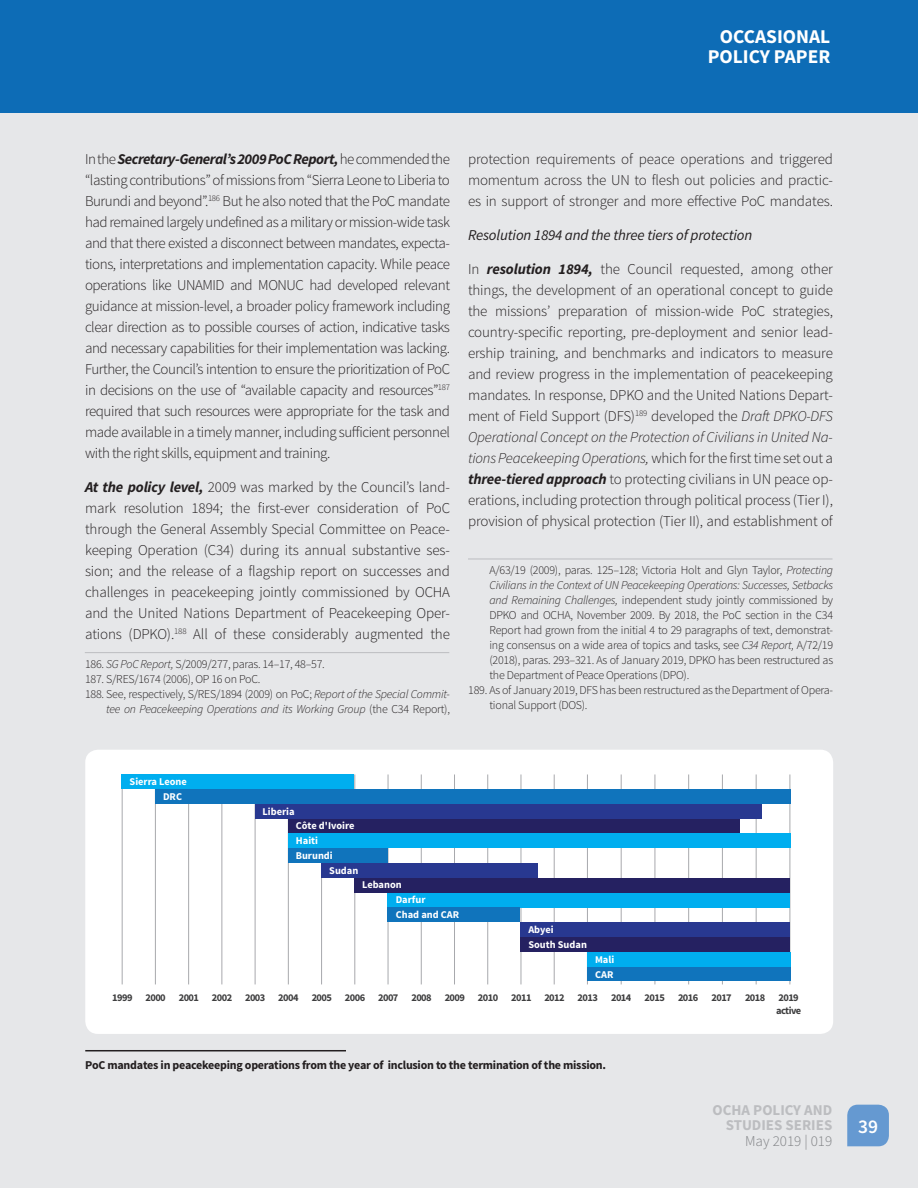
<style>
.page{position:relative;width:918px;height:1188px;background:#e6e7e9}
.page>*{position:absolute;margin:0;border:0;box-sizing:border-box;transform-origin:0 0}
.t1{font:700 19.5px/19.5px "Source Sans Pro";color:#fff;text-align:right}
.t2{font:600 19.5px "Source Sans Pro";color:#fff}
.Paragraph_1{font:300 15px/21px "Source Sans Pro";letter-spacing:-.01em;color:#231f20;text-align:justify}
.Paragraph_1-2{font:italic 15px "Source Sans Pro";letter-spacing:-.01em;color:#231f20}
.t3{font:700 15px/15px "Source Sans Pro";color:#bcbdc0;text-align:right}
.t4{font:300 15px "Source Sans Pro";color:#808285}
.Paragraph_1-3{font:300 12px/15px "Source Sans Pro";letter-spacing:-.02em;color:#231f20;text-align:justify}
.Paragraph_1-4{font:italic 300 12px/15px "Source Sans Pro";letter-spacing:-.02em;color:#231f20;text-align:right}
.Paragraph_1-5{font:700 12px "Source Sans Pro";letter-spacing:-.02em;color:#231f20}
.t5{font:700 10.35px/15.1px "Source Sans Pro";color:#fff}
.t6{font:700 10.35px/12.5px "Source Sans Pro";letter-spacing:-.055em;color:#3e3e3f}
.s1{font-weight:700;font-style:italic}
.s2{font-style:italic}
.s3{font-style:normal}
</style>
<div class="page">
<div style="left:0;top:0;width:918px;height:113px;background:#0d6cb6"></div>
<div style="left:847px;top:1105px;width:42px;height:41px;background:#6599d1"></div>
<hr style="left:468px;top:559px;width:364px;height:1px;background:#bcbdc0">
<hr style="left:85px;top:652px;width:364px;height:1px;background:#bcbdc0">
<div style="left:85px;top:750px;width:748px;height:284px;background:#fff;border-radius:13px"></div>
<hr style="left:85px;top:1050px;width:261px;height:1px;background:#231f20">
<hr style="left:122px;top:774px;width:1px;height:210px;background:#a8a9ad">
<hr style="left:155px;top:774px;width:1px;height:210px;background:#a8a9ad">
<hr style="left:188px;top:774px;width:1px;height:210px;background:#a8a9ad">
<hr style="left:221px;top:774px;width:1px;height:210px;background:#a8a9ad">
<hr style="left:255px;top:774px;width:1px;height:210px;background:#a8a9ad">
<hr style="left:288px;top:774px;width:1px;height:210px;background:#a8a9ad">
<hr style="left:321px;top:774px;width:1px;height:210px;background:#a8a9ad">
<hr style="left:354px;top:774px;width:1px;height:210px;background:#a8a9ad">
<hr style="left:388px;top:774px;width:1px;height:210px;background:#a8a9ad">
<hr style="left:421px;top:774px;width:1px;height:210px;background:#a8a9ad">
<hr style="left:454px;top:774px;width:1px;height:210px;background:#a8a9ad">
<hr style="left:487px;top:774px;width:1px;height:210px;background:#a8a9ad">
<hr style="left:521px;top:774px;width:1px;height:210px;background:#a8a9ad">
<hr style="left:554px;top:774px;width:1px;height:210px;background:#a8a9ad">
<hr style="left:587px;top:774px;width:1px;height:210px;background:#a8a9ad">
<hr style="left:621px;top:774px;width:1px;height:210px;background:#a8a9ad">
<hr style="left:655px;top:774px;width:1px;height:210px;background:#a8a9ad">
<hr style="left:688px;top:774px;width:1px;height:210px;background:#a8a9ad">
<hr style="left:722px;top:774px;width:1px;height:210px;background:#a8a9ad">
<hr style="left:756px;top:774px;width:1px;height:210px;background:#a8a9ad">
<hr style="left:790px;top:774px;width:1px;height:210px;background:#a8a9ad">
<div style="left:155px;top:789px;width:635px;height:15px;background:#1074bc"></div>
<div style="left:255px;top:804px;width:507px;height:15px;background:#283890"></div>
<div style="left:122px;top:774px;width:232px;height:15px;background:#00aeef"></div>
<div style="left:288px;top:848px;width:99px;height:15px;background:#1074bc"></div>
<div style="left:288px;top:819px;width:451px;height:15px;background:#252161"></div>
<div style="left:288px;top:834px;width:502px;height:14px;background:#00aeef"></div>
<div style="left:321px;top:863px;width:217px;height:15px;background:#283890"></div>
<div style="left:354px;top:878px;width:436px;height:15px;background:#252161"></div>
<div style="left:388px;top:893px;width:402px;height:14px;background:#00aeef"></div>
<div style="left:388px;top:907px;width:132px;height:15px;background:#1074bc"></div>
<div style="left:521px;top:922px;width:269px;height:15px;background:#283890"></div>
<div style="left:521px;top:937px;width:269px;height:15px;background:#252161"></div>
<div style="left:587px;top:967px;width:203px;height:14px;background:#1074bc"></div>
<div style="left:587px;top:952px;width:203px;height:15px;background:#00aeef"></div>
<h1 class="t1" style="left:708px;top:28px;width:124px">OCCASIONAL<br>POLICY PAPER</h1>
<p class="Paragraph_1" style="left:85px;top:149px;width:367px">In the <span class="s1">Secretary-General’s 2009 PoC Report,</span> he commended the “lasting contributions” of missions from “Sierra Leone to Liberia to Burundi and beyond”.<sup>186</sup> But he also noted that the PoC mandate had remained largely undefined as a military or mission-wide task and that there existed a disconnect between mandates, expecta&shy;tions, interpretations and implementation capacity. While peace operations like UNAMID and MONUC had developed relevant guidance at mission-level, a broader policy framework including clear direction as to possible courses of action, indicative tasks and necessary capabilities for their implementation was lacking.<br>Further, the Council’s intention to ensure the prioritization of PoC in decisions on the use of “available capacity and resources”<sup>187 </sup>required that such resources were appropriate for the task and made available in a timely manner, including sufficient personnel with the right skills, equipment and training.</p>
<p class="Paragraph_1" style="left:85px;top:477px;width:366px"><span class="s1">At the policy level,</span> 2009 was marked by the Council’s land&shy;mark resolution 1894; the first-ever consideration of PoC through the General Assembly Special Committee on Peace&shy;keeping Operation (C34) during its annual substantive ses&shy;sion; and the release of a flagship report on successes and challenges in peacekeeping jointly commissioned by OCHA and the United Nations Department of Peacekeeping Oper&shy;ations (DPKO).<sup>188</sup> All of these considerably augmented the</p>
<p class="Paragraph_1-3" style="left:85px;top:657px;width:241px">186. <span class="s2">SG PoC Report,</span> S/2009/277, paras. 14–17, 48–57.</p>
<p class="Paragraph_1-3" style="left:85px;top:672px;width:177px">187. S/RES/1674 (2006), OP 16 on PoC.</p>
<p class="Paragraph_1-4" style="left:85px;top:687px;width:366px"><span class="s3">188. See, respectively, S/RES/1894 (2009) on PoC;</span> Report of the Special Commit&shy;tee on Peacekeeping Operations and its Working Group <span class="s3">(the C34 Report),</span></p>
<p class="Paragraph_1" style="left:468px;top:149px;width:367px">protection requirements of peace operations and triggered momentum across the UN to flesh out policies and practic&shy;es in support of stronger and more effective PoC mandates.</p>
<p class="Paragraph_1-2" style="left:468px;top:226px;width:286px">Resolution 1894 and the three tiers of protection</p>
<p class="Paragraph_1" style="left:468px;top:258px;width:366px">In <span class="s1">resolution 1894,</span> the Council requested, among other things, the development of an operational concept to guide the missions’ preparation of mission-wide PoC strategies, country-specific reporting, pre-deployment and senior lead&shy;ership training, and benchmarks and indicators to measure and review progress in the implementation of peacekeeping mandates. In response, DPKO and the United Nations Depart&shy;ment of Field Support (DFS)<sup>189</sup> developed the <span class="s2">Draft DPKO-DFS Operational Concept on the Protection of Civilians in United Na&shy;tions Peacekeeping Operations,</span> which for the first time set out a <span class="s1">three-tiered approach</span> to protecting civilians in UN peace op&shy;erations, including protection through political process (Tier I), provision of physical protection (Tier II), and establishment of</p>
<p class="Paragraph_1-3" style="left:489px;top:563px;width:345px">A/63/19 (2009), paras. 125–128; Victoria Holt and Glyn Taylor, <span class="s2">Protecting Civilians in the Context of UN Peacekeeping Operations: Successes, Setbacks and Remaining Challenges,</span> independent study jointly commissioned by DPKO and OCHA, November 2009. By 2018, the PoC section in the C34<br>Report had grown from the initial 4 to 29 paragraphs of text, demonstrat&shy;ing consensus on a wide area of topics and tasks, see <span class="s2">C34 Report,</span> A/72/19 (2018), paras. 293–321. As of January 2019, DPKO has been restructured as the Department of Peace Operations (DPO).</p>
<p class="Paragraph_1-3" style="left:489px;top:683px;width:345px;text-indent:-21px">189. As of January 2019, DFS has been restructured as the Department of Opera&shy;tional Support (DOS).</p>
<p class="t5" style="left:163px;top:774px;width:25px;text-indent:-33px">Sierra Leone<br>DRC</p>
<p class="t5" style="left:263px;top:804px;width:34px">Liberia</p>
<p class="t5" style="left:296px;top:818px;width:60px">Côte d'Ivoire<br>Haiti</p>
<p class="t5" style="left:329px;top:863px;width:31px">Sudan</p>
<p class="t5" style="left:296px;top:848px;width:38px">Burundi</p>
<p class="t5" style="left:362px;top:878px;width:41px">Lebanon</p>
<p class="t5" style="left:396px;top:907px;width:65px">Chad and CAR</p>
<p class="t5" style="left:396px;top:893px;width:31px">Darfur</p>
<p class="t5" style="left:528px;top:923px;width:60px;line-height:14.1px">Abyei<br>South Sudan</p>
<p class="t5" style="left:595px;top:952px;width:21px">Mali</p>
<p class="t5" style="left:595px;top:967px;width:20px">CAR</p>
<p class="t6" style="left:112px;top:992px;width:22px">1999</p>
<p class="t6" style="left:146px;top:992px;width:22px">2000</p>
<p class="t6" style="left:179px;top:992px;width:121px">2001 2002 2003 2004</p>
<p class="t6" style="left:312px;top:992px;width:55px">2005 2006</p>
<p class="t6" style="left:378px;top:992px;width:22px">2007</p>
<p class="t6" style="left:411px;top:992px;width:22px">2008</p>
<p class="t6" style="left:445px;top:992px;width:22px">2009</p>
<p class="t6" style="left:478px;top:992px;width:22px">2010</p>
<p class="t6" style="left:511px;top:992px;width:55px">2011 2012</p>
<p class="t6" style="left:578px;top:992px;width:22px">2013</p>
<p class="t6" style="left:611px;top:992px;width:22px">2014</p>
<p class="t6" style="left:645px;top:992px;width:22px">2015</p>
<p class="t6" style="left:678px;top:992px;width:22px">2016</p>
<p class="t6" style="left:712px;top:992px;width:22px">2017</p>
<p class="t6" style="left:745px;top:992px;width:22px">2018</p>
<p class="t6" style="left:776px;top:992px;width:27px">2019 active</p>
<p class="Paragraph_1-5" style="left:85px;top:1057px;width:522px">PoC mandates in peacekeeping operations from the year of inclusion to the termination of the mission.</p>
<p class="t3" style="left:713px;top:1103px;width:121px">OCHA POLICY AND<br>STUDIES SERIES</p>
<p class="t4" style="left:745px;top:1132px;width:89px">May 2019 | 019</p>
<h1 class="t2" style="left:858px;top:1114px;width:22px">39</h1>
</div>
